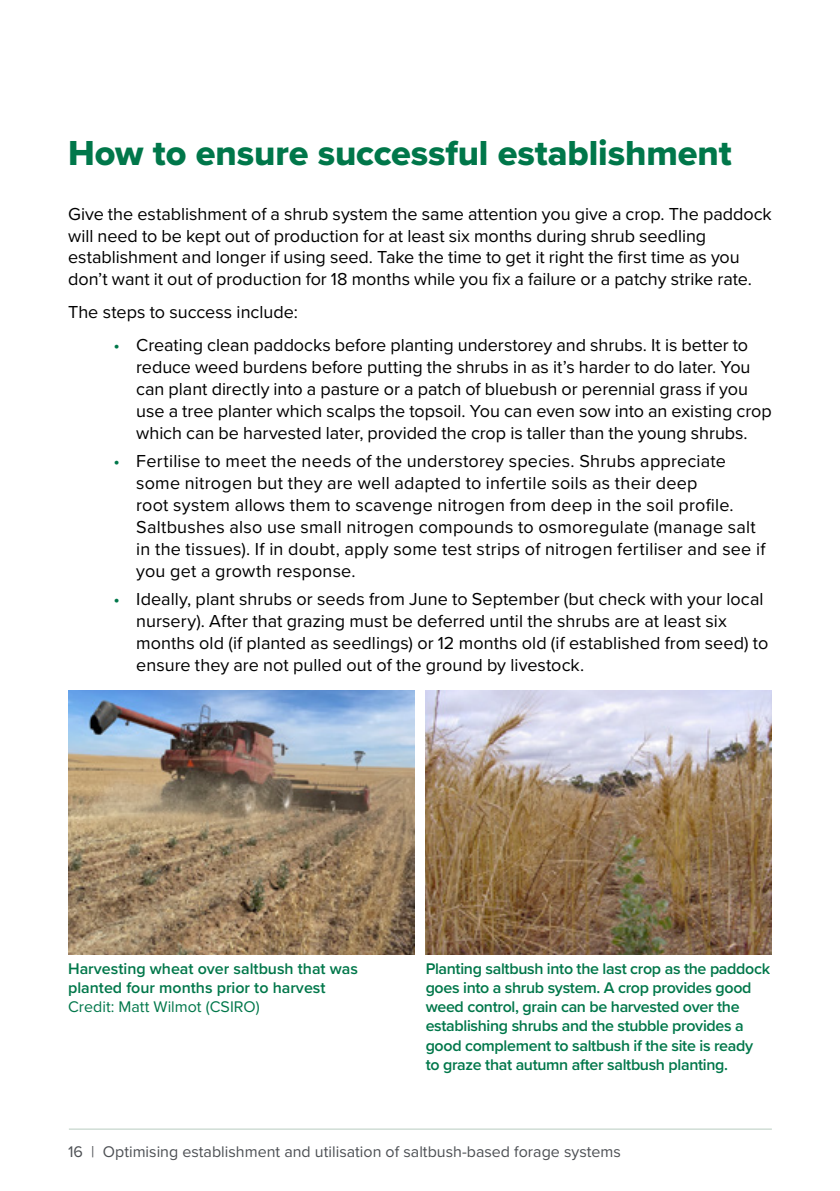
<style>
.page{position:relative;width:840px;height:1191px;background:#fff}
.page>*{position:absolute;margin:0;border:0;box-sizing:border-box;transform-origin:0 0}
.t1{font:36px "Proxima Nova Extrabld";letter-spacing:-.005em;color:#00774a}
.t2{font:18px/22px "Proxima Nova";color:#000}
.t3{font:600 16px/19.2px "Proxima Nova";letter-spacing:-.02em;color:#00774a}
.t4{font:16px "Proxima Nova";color:#4d5054}
.t5{font:600 16px/19.2px "Proxima Nova";color:#00774a}
.t6{font:16px "Proxima Nova";color:#00774a}
.s1{color:#00774a}
</style>
<div class="page">
<img style="left:425px;top:690px;width:346px;height:264px">
<img style="left:68px;top:690px;width:346px;height:264px">
<hr style="left:69px;top:1128px;width:702px;height:1px;background:#b8ccc0">
<h1 class="t1" style="left:68px;top:126px;width:664px">How to ensure successful establishment</h1>
<p class="t2" style="left:68px;top:203px;width:704px">Give the establishment of a shrub system the same attention you give a crop. The paddock will need to be kept out of production for at least six months during shrub seedling establishment and longer if using seed. Take the time to get it right the first time as you don’t want it out of production for 18 months while you fix a failure or a patchy strike rate.</p>
<p class="t2" style="left:68px;top:300px;width:231px">The steps to success include:</p>
<p class="t2" style="left:136px;top:333px;width:636px;text-indent:-23px"><span class="s1">•</span> Creating clean paddocks before planting understorey and shrubs. It is better to reduce weed burdens before putting the shrubs in as it’s harder to do later. You can plant directly into a pasture or a patch of bluebush or perennial grass if you use a tree planter which scalps the topsoil. You can even sow into an existing crop which can be harvested later, provided the crop is taller than the young shrubs.</p>
<p class="t2" style="left:136px;top:449px;width:630px;text-indent:-23px"><span class="s1">•</span> Fertilise to meet the needs of the understorey species. Shrubs appreciate some nitrogen but they are well adapted to infertile soils as their deep<br>root system allows them to scavenge nitrogen from deep in the soil profile.<br>Saltbushes also use small nitrogen compounds to osmoregulate (manage salt in the tissues). If in doubt, apply some test strips of nitrogen fertiliser and see if you get a growth response.</p>
<p class="t2" style="left:136px;top:587px;width:633px;text-indent:-23px"><span class="s1">•</span> Ideally, plant shrubs or seeds from June to September (but check with your local nursery). After that grazing must be deferred until the shrubs are at least six months old (if planted as seedlings) or 12 months old (if established from seed) to ensure they are not pulled out of the ground by livestock.</p>
<p class="t5" style="left:68px;top:958px;width:291px">Harvesting wheat over saltbush that was planted four months prior to harvest</p>
<p class="t6" style="left:68px;top:994px;width:193px">Credit: Matt Wilmot (CSIRO)</p>
<p class="t3" style="left:425px;top:958px;width:346px">Planting saltbush into the last crop as the paddock goes into a shrub system. A crop provides good weed control, grain can be harvested over the establishing shrubs and the stubble provides a good complement to saltbush if the site is ready to graze that autumn after saltbush planting.</p>
<p class="t4" style="left:68px;top:1139px;width:554px">16 | Optimising establishment and utilisation of saltbush-based forage systems</p>
</div>
